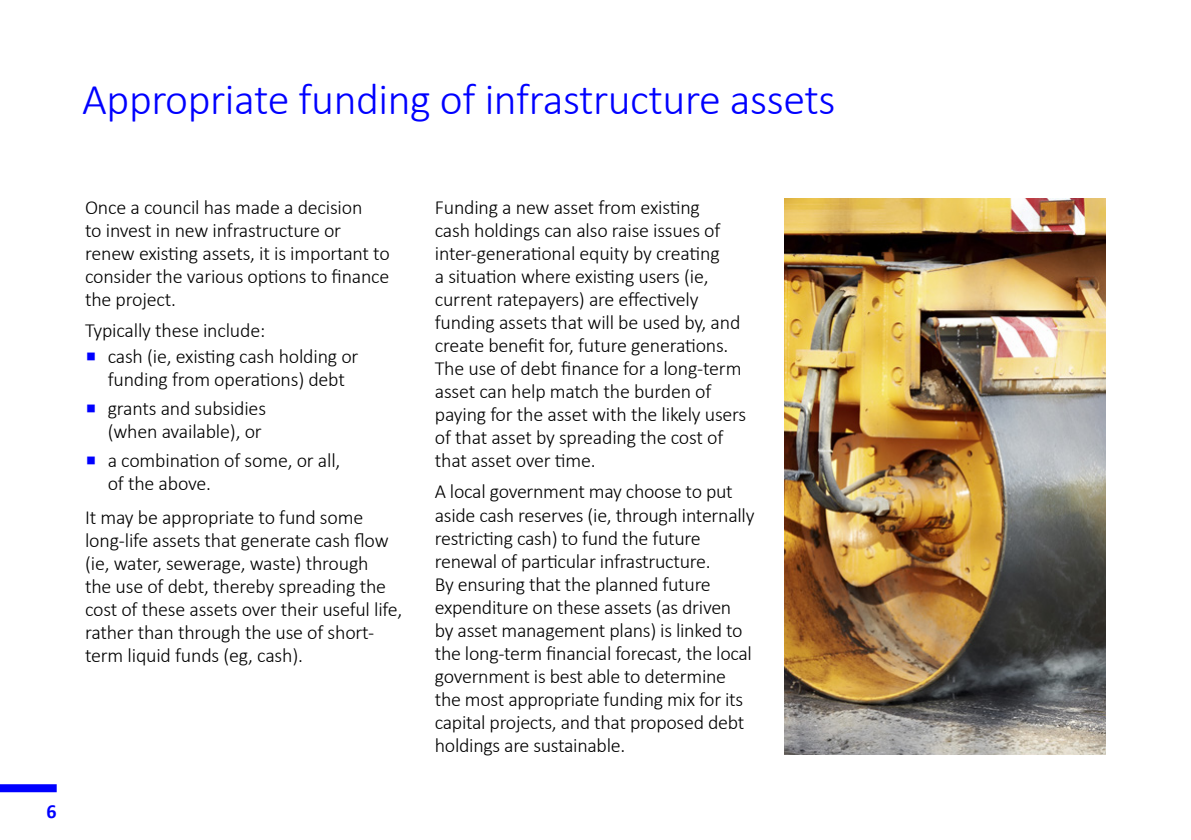
<style>
.page{position:relative;width:1191px;height:840px;background:#fff}
.page>*{position:absolute;margin:0;border:0;box-sizing:border-box;transform-origin:0 0}
.Heading_1{font:300 44px "Calibri";letter-spacing:-.01em;color:#00f}
.t1{font:300 20px/23px "Calibri";letter-spacing:-.01em;color:#000}
.t2{font:700 20px "Calibri";color:#00f}
.s1{color:#00f}
</style>
<div class="page">
<img style="left:784px;top:198px;width:322px;height:556px">
<svg style="left:0;top:784px;width:57px;height:7px"></svg>
<p class="Heading_1" style="left:82px;top:72px;width:755px">Appropriate funding of infrastructure assets</p>
<p class="t1" style="left:85px;top:195px;width:306px">Once a council has made a decision<br>to invest in new infrastructure or renew existing assets, it is important to consider the various options to finance the project.</p>
<p class="t1" style="left:85px;top:319px;width:182px">Typically these include:</p>
<p class="t1" style="left:85px;top:344px;width:275px;text-align:center"><span class="s1">▪</span> cash (ie, existing cash holding or funding from operations) debt</p>
<p class="t1" style="left:85px;top:396px;width:182px;text-align:right"><span class="s1">▪</span> grants and subsidies (when available), or</p>
<p class="t1" style="left:108px;top:448px;width:234px;text-indent:-23px"><span class="s1">▪</span> a combination of some, or all, of the above.</p>
<p class="t1" style="left:85px;top:505px;width:319px">It may be appropriate to fund some long-life assets that generate cash flow (ie, water, sewerage, waste) through<br>the use of debt, thereby spreading the cost of these assets over their useful life, rather than through the use of short&shy;term liquid funds (eg, cash).</p>
<p class="t2" style="left:47px;top:798px;width:12px">6</p>
<p class="t1" style="left:435px;top:195px;width:313px">Funding a new asset from existing<br>cash holdings can also raise issues of inter-generational equity by creating<br>a situation where existing users (ie, current ratepayers) are effectively funding assets that will be used by, and create benefit for, future generations.<br>The use of debt finance for a long-term asset can help match the burden of paying for the asset with the likely users of that asset by spreading the cost of that asset over time.</p>
<p class="t1" style="left:435px;top:480px;width:321px">A local government may choose to put aside cash reserves (ie, through internally restricting cash) to fund the future renewal of particular infrastructure.<br>By ensuring that the planned future expenditure on these assets (as driven by asset management plans) is linked to the long-term financial forecast, the local government is best able to determine the most appropriate funding mix for its capital projects, and that proposed debt holdings are sustainable.</p>
</div>
